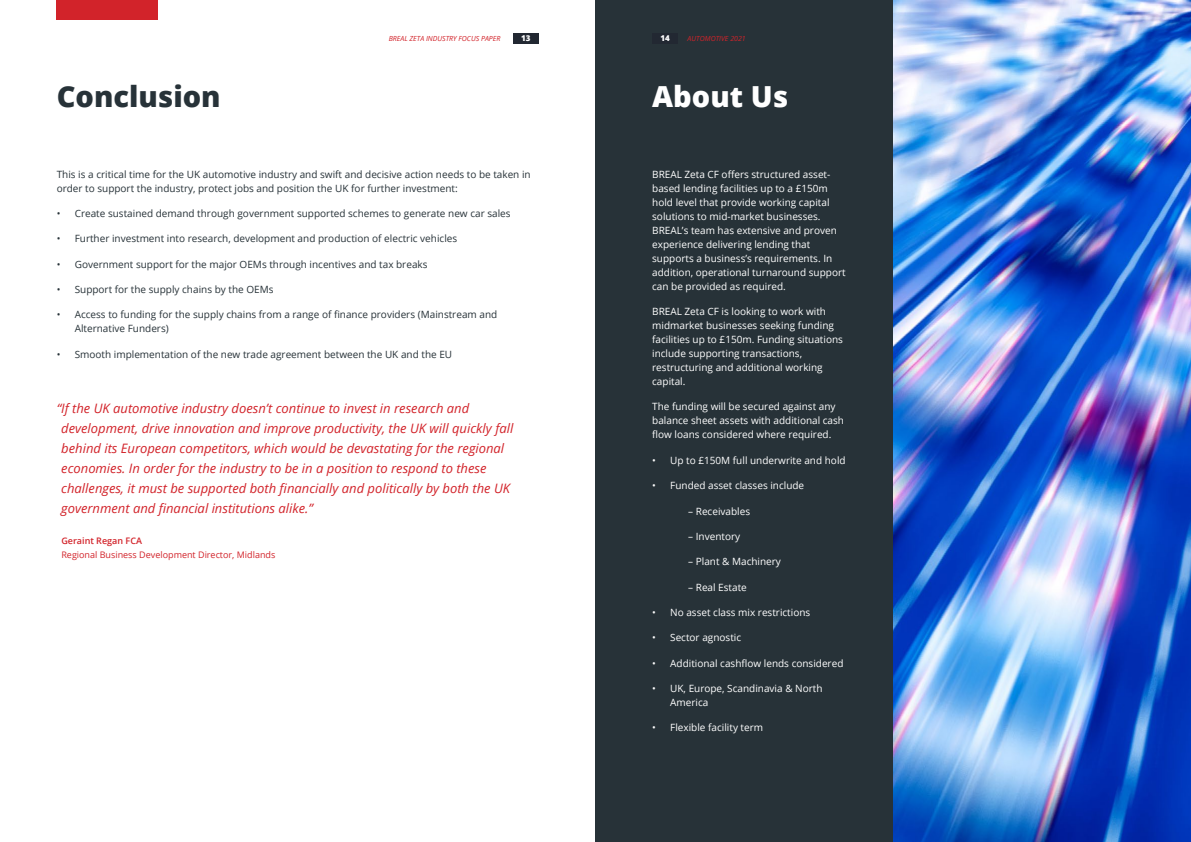
<style>
.page{position:relative;width:1191px;height:842px;background:#fff}
.page>*{position:absolute;margin:0;border:0;box-sizing:border-box;transform-origin:0 0}
.t1{font:800 29px "Open Sans";color:#273238}
.t2{font:800 29px "Open Sans";color:#fff}
.t3{font:italic 13px/20px "Open Sans";color:#d2232a}
.t4{font:10px/14px "Open Sans";color:#fff}
.t5{font:10px/14px "Open Sans";color:#273238}
.t6{font:9px "Open Sans";color:#d2232a}
.t7{font:600 9px "Open Sans";color:#d2232a}
.t8{font:800 8px "Open Sans";color:#fff}
.t9{font:italic 7px "Open Sans";color:#d2232a}
</style>
<div class="page">
<div style="left:57px;top:0;width:101px;height:20px;background:#d2232a"></div>
<div style="left:595px;top:0;width:298px;height:842px;background:#273238"></div>
<img style="left:893px;top:0;width:298px;height:842px">
<div style="left:513px;top:34px;width:26px;height:10px;background:#222832"></div>
<div style="left:652px;top:34px;width:26px;height:10px;background:#222832"></div>
<h1 class="t1" style="left:57px;top:75px;width:165px">Conclusion</h1>
<p class="t9" style="left:389px;top:33px;width:113px">BREAL ZETA INDUSTRY FOCUS PAPER</p>
<p class="t8" style="left:521px;top:32px;width:11px">13</p>
<p class="t8" style="left:660px;top:32px;width:11px">14</p>
<p class="t9" style="left:687px;top:33px;width:60px">AUTOMOTIVE 2021</p>
<h1 class="t2" style="left:652px;top:75px;width:137px">About Us</h1>
<p class="t5" style="left:57px;top:167px;width:475px">This is a critical time for the UK automotive industry and swift and decisive action needs to be taken in order to support the industry, protect jobs and position the UK for further investment:</p>
<p class="t5" style="left:57px;top:206px;width:455px">• Create sustained demand through government supported schemes to generate new car sales</p>
<p class="t5" style="left:57px;top:232px;width:402px">• Further investment into research, development and production of electric vehicles</p>
<p class="t5" style="left:57px;top:257px;width:372px">• Government support for the major OEMs through incentives and tax breaks</p>
<p class="t5" style="left:57px;top:282px;width:218px">• Support for the supply chains by the OEMs</p>
<p class="t5" style="left:75px;top:308px;width:424px;text-indent:-18px">• Access to funding for the supply chains from a range of finance providers (Mainstream and<br>Alternative Funders)</p>
<p class="t5" style="left:57px;top:347px;width:397px">• Smooth implementation of the new trade agreement between the UK and the EU</p>
<p class="t3" style="left:61px;top:397px;width:453px;text-indent:-5px">“If the UK automotive industry doesn’t continue to invest in research and development, drive innovation and improve productivity, the UK will quickly fall behind its European competitors, which would be devastating for the regional economies. In order for the industry to be in a position to respond to these challenges, it must be supported both financially and politically by both the UK government and financial institutions alike.”</p>
<p class="t7" style="left:61px;top:534px;width:82px">Geraint Regan FCA</p>
<p class="t6" style="left:61px;top:549px;width:215px">Regional Business Development Director, Midlands</p>
<p class="t4" style="left:652px;top:167px;width:195px">BREAL Zeta CF offers structured asset&shy;based lending facilities up to a £150m hold level that provide working capital solutions to mid-market businesses.<br>BREAL’s team has extensive and proven experience delivering lending that supports a business’s requirements. In addition, operational turnaround support can be provided as required.</p>
<p class="t4" style="left:652px;top:304px;width:192px">BREAL Zeta CF is looking to work with midmarket businesses seeking funding facilities up to £150m. Funding situations include supporting transactions, restructuring and additional working capital.</p>
<p class="t4" style="left:652px;top:400px;width:193px">The funding will be secured against any balance sheet assets with additional cash flow loans considered where required.</p>
<p class="t4" style="left:652px;top:453px;width:195px">• Up to £150M full underwrite and hold</p>
<p class="t4" style="left:652px;top:478px;width:153px">• Funded asset classes include</p>
<p class="t4" style="left:688px;top:504px;width:63px">– Receivables</p>
<p class="t4" style="left:688px;top:529px;width:53px">– Inventory</p>
<p class="t4" style="left:688px;top:554px;width:94px">– Plant &amp; Machinery</p>
<p class="t4" style="left:688px;top:580px;width:60px">– Real Estate</p>
<p class="t4" style="left:652px;top:605px;width:160px">• No asset class mix restrictions</p>
<p class="t4" style="left:652px;top:630px;width:90px">• Sector agnostic</p>
<p class="t4" style="left:652px;top:656px;width:193px">• Additional cashflow lends considered</p>
<p class="t4" style="left:670px;top:681px;width:154px;text-indent:-18px">• UK, Europe, Scandinavia &amp; North<br>America</p>
<p class="t4" style="left:652px;top:720px;width:112px">• Flexible facility term</p>
</div>
